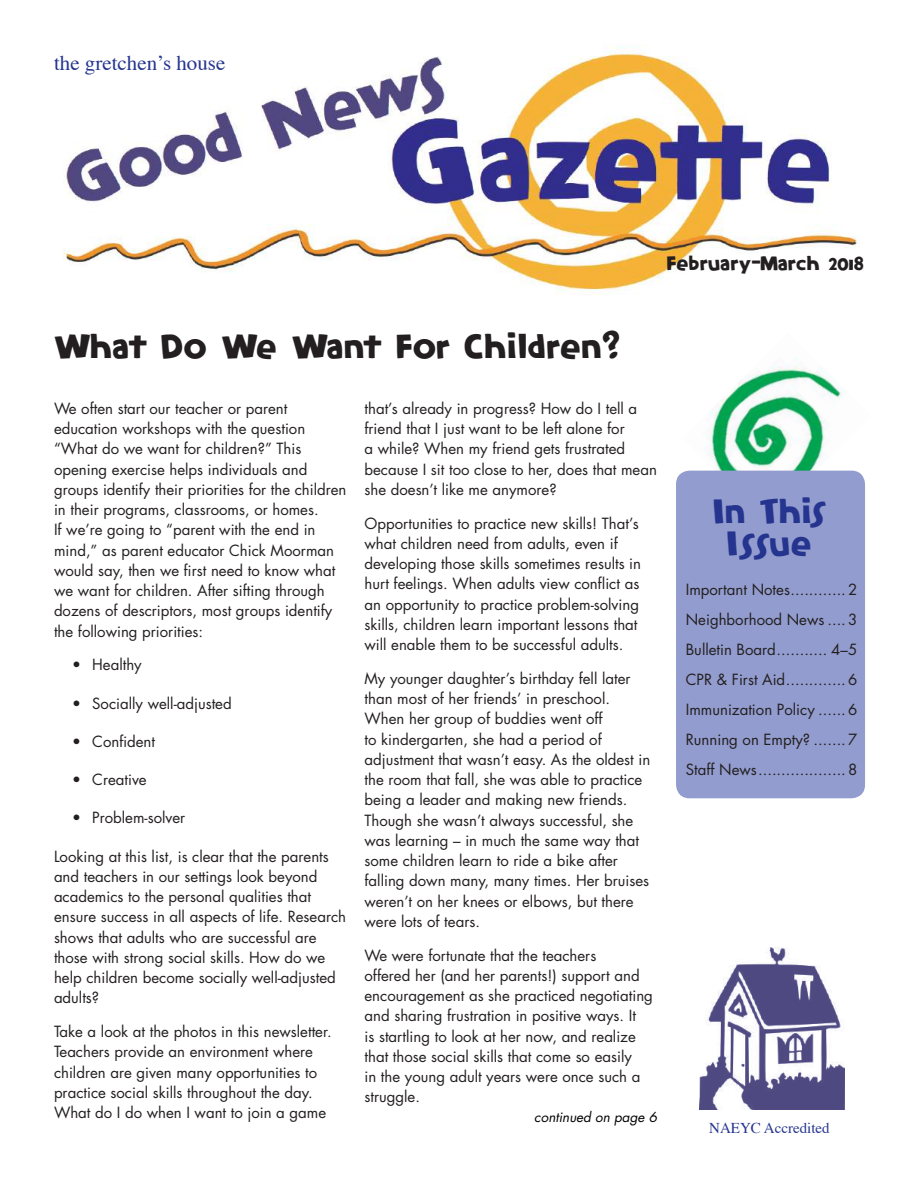
<style>
.page{position:relative;width:918px;height:1188px;background:#fff}
.page>*{position:absolute;margin:0;border:0;box-sizing:border-box;transform-origin:0 0}
.t1{font:36px "Leticea Bumstead";color:#231f20}
.t2{font:36px/31.5px "Leticea Bumstead";color:#25358f;text-align:center}
.t3{font:21px "Times";color:#25358f}
.t4{font:21px "Leticea Bumstead";color:#231f20}
.t5{font:15px/20.2px "Futura Std";color:#231f20}
.t6{font:15px "Times";color:#25358f}
.t7{font:italic 13.5px "Futura Std";color:#000}
</style>
<div class="page">
<img style="left:63px;top:44px;width:794px;height:251px">
<img style="left:684px;top:357px;width:181px;height:124px">
<div style="left:676px;top:471px;width:189px;height:327px;background:#929cce;border-radius:14px"></div>
<img style="left:699px;top:947px;width:145px;height:162px">
<h2 class="t3" style="left:54px;top:43px;width:173px">the gretchen’s house</h2>
<h2 class="t4" style="left:667px;top:251px;width:199px">February–March 2018</h2>
<h1 class="t1" style="left:54px;top:326px;width:568px">What Do We Want For Children?</h1>
<p class="t5" style="left:54px;top:398px;width:294px">We often start our teacher or parent education workshops with the question “What do we want for children?” This opening exercise helps individuals and groups identify their priorities for the children in their programs, classrooms, or homes.<br>If we’re going to “parent with the end in mind,” as parent educator Chick Moorman would say, then we first need to know what we want for children. After sifting through dozens of descriptors, most groups identify the following priorities:</p>
<p class="t5" style="left:72px;top:655px;width:71px">• Healthy</p>
<p class="t5" style="left:72px;top:693px;width:161px">• Socially well-adjusted</p>
<p class="t5" style="left:72px;top:731px;width:85px">• Confident</p>
<p class="t5" style="left:72px;top:770px;width:76px">• Creative</p>
<p class="t5" style="left:72px;top:808px;width:115px">• Problem-solver</p>
<p class="t5" style="left:54px;top:846px;width:294px">Looking at this list, is clear that the parents and teachers in our settings look beyond academics to the personal qualities that ensure success in all aspects of life. Research shows that adults who are successful are those with strong social skills. How do we help children become socially well-adjusted adults?</p>
<p class="t5" style="left:54px;top:1022px;width:279px">Take a look at the photos in this newsletter.<br>Teachers provide an environment where children are given many opportunities to practice social skills throughout the day.<br>What do I do when I want to join a game</p>
<p class="t5" style="left:364px;top:398px;width:294px">that’s already in progress? How do I tell a friend that I just want to be left alone for<br>a while? When my friend gets frustrated because I sit too close to her, does that mean she doesn’t like me anymore?</p>
<p class="t5" style="left:364px;top:513px;width:278px">Opportunities to practice new skills! That’s what children need from adults, even if developing those skills sometimes results in hurt feelings. When adults view conflict as an opportunity to practice problem-solving skills, children learn important lessons that will enable them to be successful adults.</p>
<p class="t5" style="left:364px;top:668px;width:287px">My younger daughter’s birthday fell later than most of her friends’ in preschool.<br>When her group of buddies went off<br>to kindergarten, she had a period of adjustment that wasn’t easy. As the oldest in the room that fall, she was able to practice being a leader and making new friends.<br>Though she wasn’t always successful, she was learning – in much the same way that some children learn to ride a bike after falling down many, many times. Her bruises weren’t on her knees or elbows, but there were lots of tears.</p>
<p class="t5" style="left:364px;top:945px;width:290px">We were fortunate that the teachers<br>offered her (and her parents!) support and encouragement as she practiced negotiating and sharing frustration in positive ways. It<br>is startling to look at her now, and realize that those social skills that come so easily<br>in the young adult years were once such a struggle.</p>
<p class="t7" style="left:534px;top:1108px;width:124px">continued on page 6</p>
<h1 class="t2" style="left:713px;top:499px;width:114px">In This<br>Issue</h1>
<p class="t5" style="left:686px;top:574px;width:173px;line-height:30px;text-align:justify">Important Notes............2<br>Neighborhood News ....3<br>Bulletin Board........... 4–5<br>CPR &amp; First Aid.............6<br>Immunization Policy ......6<br>Running on Empty? .......7<br>Staff News...................8</p>
<p class="t6" style="left:709px;top:1114px;width:122px">NAEYC Accredited</p>
</div>
